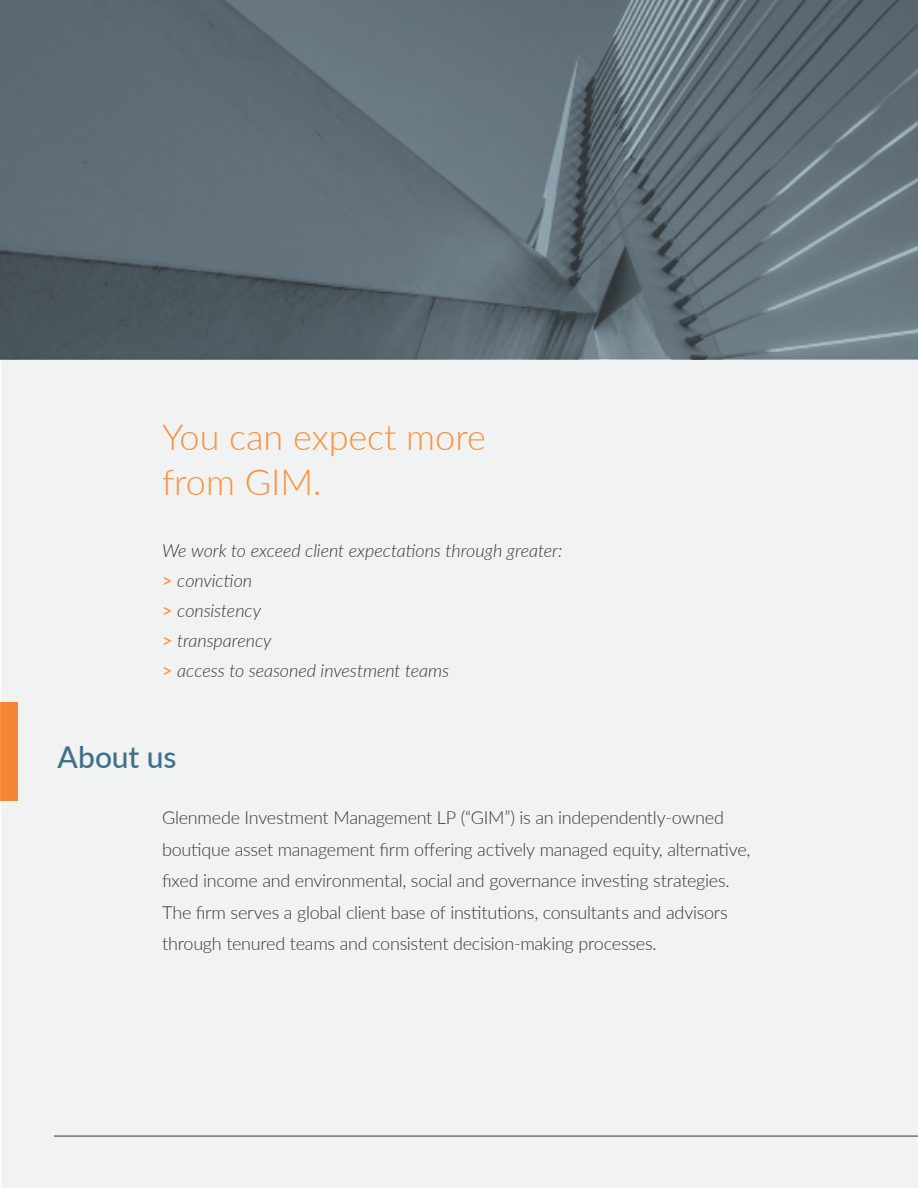
<style>
.page{position:relative;width:918px;height:1188px;background:#fff}
.page>*{position:absolute;margin:0;border:0;box-sizing:border-box;transform-origin:0 0}
.Heading_2{font:300 36px/45px "Lato";color:#ff8f3b}
.Blue_Body-_left_just{font:500 30px "Lato";letter-spacing:-.005em;color:#3f708a}
.Blue_Body-_left_just-2{font:300 18px/31.5px "Lato";letter-spacing:-.015em;color:#393637}
.Blue_Body-_left_just-3{font:italic 300 18px "Lato";letter-spacing:-.005em;color:#393637}
.s1{font-weight:500;font-style:normal;color:#ff8f3b}
</style>
<div class="page">
<div style="left:2px;top:356px;width:916px;height:832px;background:#f1f2f2"></div>
<div style="left:0;top:702px;width:18px;height:99px;background:#f18737"></div>
<hr style="left:54px;top:1136px;width:864px;height:1px;background:#393637">
<hr style="left:917px;top:356px;width:1px;height:832px;background:#f1f2f2">
<svg style="left:0;top:0;width:918px;height:358px;background:#5f6d75"></svg>
<p class="Heading_2" style="left:162px;top:413px;width:325px">You can expect more from GIM.</p>
<p class="Blue_Body-_left_just-3" style="left:162px;top:538px;width:402px">We work to exceed client expectations through greater:</p>
<p class="Blue_Body-_left_just-3" style="left:162px;top:568px;width:92px"><span class="s1">&gt;</span> conviction</p>
<p class="Blue_Body-_left_just-3" style="left:162px;top:598px;width:101px"><span class="s1">&gt;</span> consistency</p>
<p class="Blue_Body-_left_just-3" style="left:162px;top:628px;width:111px"><span class="s1">&gt;</span> transparency</p>
<p class="Blue_Body-_left_just-3" style="left:162px;top:658px;width:289px"><span class="s1">&gt;</span> access to seasoned investment teams</p>
<p class="Blue_Body-_left_just" style="left:58px;top:735px;width:120px">About us</p>
<p class="Blue_Body-_left_just-2" style="left:162px;top:802px;width:590px">Glenmede Investment Management LP (“GIM”) is an independently-owned boutique asset management firm offering actively managed equity, alternative, fixed income and environmental, social and governance investing strategies.<br>The firm serves a global client base of institutions, consultants and advisors through tenured teams and consistent decision-making processes.</p>
</div>
